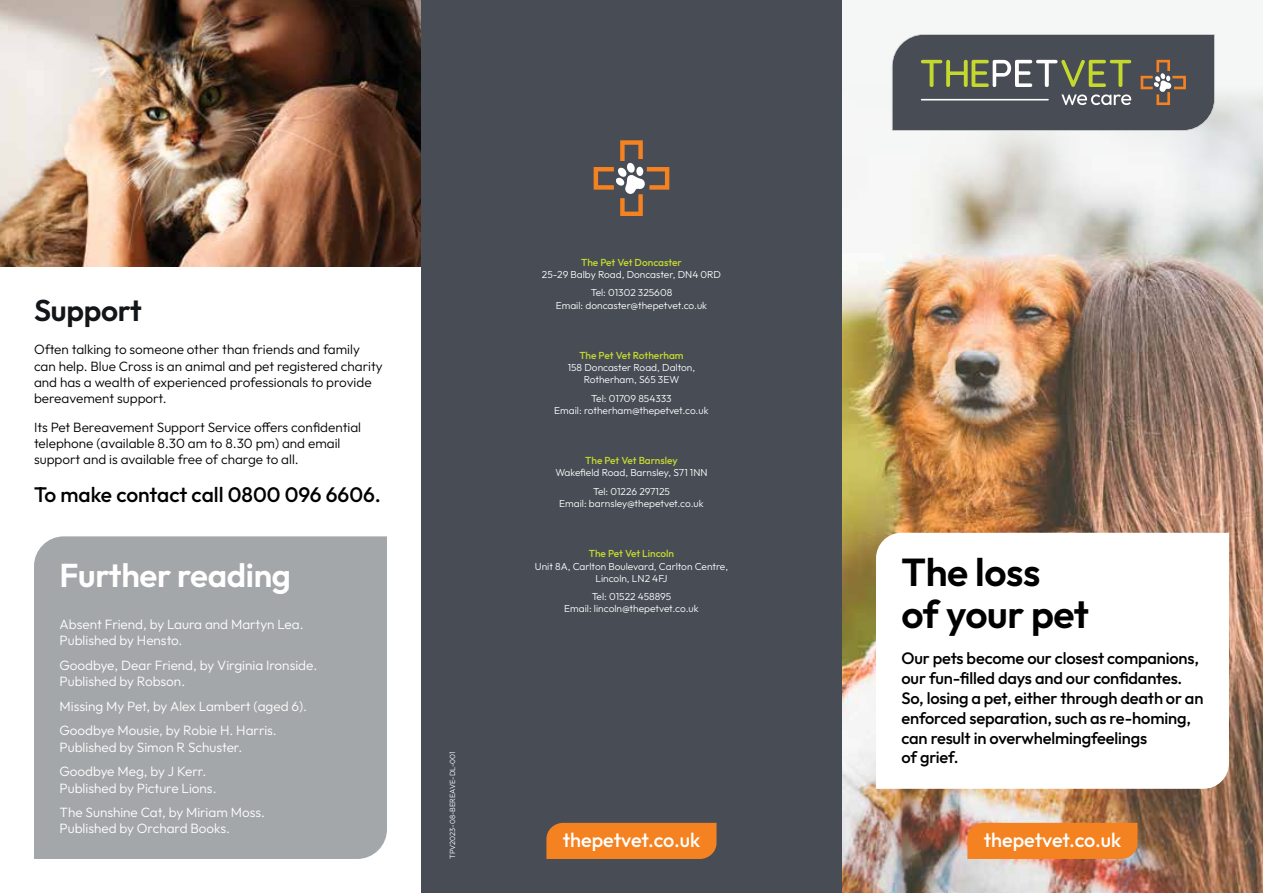
<style>
.page{position:relative;width:1263px;height:893px;background:#fff}
.page>*{position:absolute;margin:0;border:0;box-sizing:border-box;transform-origin:0 0}
.t1{font:600 39px/42px "Outfit";letter-spacing:-.01em;color:#000}
.t2{font:600 33px "Outfit";letter-spacing:-.01em;color:#fff}
.t3{font:600 30px "Outfit";letter-spacing:-.01em;color:#121618}
.t4{font:500 21px "Outfit";color:#000}
.t5{font:500 19.95px "Outfit";color:#fff}
.t6{font:500 16.5px/19.8px "Outfit";letter-spacing:-.01em;color:#000}
.t7{font:300 13.5px/16.2px "Outfit";color:#000}
.t8{font:300 13.5px/24.8px "Outfit";color:#fff}
.t9{font:300 10.2px/12.1px "Outfit";color:#fff;text-align:center}
.t10{font:500 10.2px "Outfit";color:#c4d82e}
.t11{font:300 7.5px "Outfit";color:#fff}
</style>
<div class="page">
<img style="left:0;top:0;width:421px;height:266px">
<img style="left:842px;top:236px;width:421px;height:657px">
<svg style="left:842px;top:62px;width:421px;height:174px;fill:#eeefef"></svg>
<div style="left:421px;top:0;width:421px;height:893px;background:#474c55"></div>
<div style="left:34px;top:536px;width:353px;height:323px;background:#a4a7a9"></div>
<div style="left:546px;top:823px;width:170px;height:36px;background:#f58220"></div>
<div style="left:967px;top:823px;width:170px;height:36px;background:#f58220"></div>
<svg style="left:892px;top:34px;width:323px;height:97px;background:#5a5e5e"></svg>
<hr style="left:921px;top:99px;width:128px;height:1px;background:#fff">
<svg style="left:594px;top:140px;width:75px;height:76px"></svg>
<svg style="left:876px;top:533px;width:353px;height:256px"></svg>
<h3 class="t3" style="left:34px;top:294px;width:109px">Support</h3>
<h3 class="t7" style="left:34px;top:341px;width:350px">Often talking to someone other than friends and family can help. Blue Cross is an animal and pet registered charity and has a wealth of experienced professionals to provide bereavement support.</h3>
<h3 class="t7" style="left:34px;top:419px;width:329px">Its Pet Bereavement Support Service offers confidential telephone (available 8.30 am to 8.30 pm) and email support and is available free of charge to all.</h3>
<h3 class="t4" style="left:34px;top:483px;width:349px">To make contact call 0800 096 6606.</h3>
<h2 class="t2" style="left:60px;top:557px;width:233px">Further reading</h2>
<h3 class="t8" style="left:60px;top:616px;width:246px;line-height:16.2px">Absent Friend, by Laura and Martyn Lea.<br>Published by Hensto.</h3>
<h3 class="t8" style="left:60px;top:657px;width:259px;line-height:16.2px">Goodbye, Dear Friend, by Virginia Ironside.<br>Published by Robson.</h3>
<h3 class="t8" style="left:60px;top:693px;width:249px">Missing My Pet, by Alex Lambert (aged 6).<br>Goodbye Mousie, by Robie H. Harris.</h3>
<h3 class="t8" style="left:60px;top:734px;width:184px">Published by Simon R Schuster.<br>Goodbye Meg, by J Kerr.</h3>
<h3 class="t8" style="left:60px;top:775px;width:207px">Published by Picture Lions.<br>The Sunshine Cat, by Miriam Moss.</h3>
<h3 class="t8" style="left:60px;top:816px;width:172px">Published by Orchard Books.</h3>
<p class="t11" style="left:448px;top:859px;width:109px;rotate:-90deg">TPV2023-08-BEREAVE-DL-001</p>
<p class="t10" style="left:581px;top:257px;width:102px">The Pet Vet Doncaster</p>
<p class="t9" style="left:542px;top:265px;width:181px;line-height:18.5px">25-29 Balby Road, Doncaster, DN4 0RD<br>Tel: 01302 325608</p>
<p class="t9" style="left:556px;top:299px;width:153px">Email: doncaster@thepetvet.co.uk</p>
<p class="t10" style="left:579px;top:350px;width:106px">The Pet Vet Rotherham</p>
<p class="t9" style="left:568px;top:361px;width:129px">158 Doncaster Road, Dalton,<br>Rotherham, S65 3EW</p>
<p class="t9" style="left:554px;top:392px;width:156px">Tel: 01709 854333<br>Email: rotherham@thepetvet.co.uk</p>
<p class="t10" style="left:585px;top:455px;width:94px">The Pet Vet Barnsley</p>
<p class="t9" style="left:555px;top:464px;width:154px;line-height:18.5px">Wakefield Road, Barnsley, S71 1NN<br>Tel: 01226 297125</p>
<p class="t9" style="left:559px;top:497px;width:146px">Email: barnsley@thepetvet.co.uk</p>
<p class="t10" style="left:589px;top:548px;width:87px">The Pet Vet Lincoln</p>
<p class="t9" style="left:535px;top:560px;width:195px">Unit 8A, Carlton Boulevard, Carlton Centre,<br>Lincoln, LN2 4FJ</p>
<p class="t9" style="left:564px;top:590px;width:136px">Tel: 01522 458895<br>Email: lincoln@thepetvet.co.uk</p>
<h1 class="t1" style="left:901px;top:551px;width:189px">The loss<br>of your pet</h1>
<h3 class="t6" style="left:901px;top:648px;width:303px">Our pets become our closest companions, our fun-filled days and our confidantes.<br>So, losing a pet, either through death or an enforced separation, such as re-homing, can result in overwhelmingfeelings<br>of grief.</h3>
<h3 class="t5" style="left:563px;top:829px;width:139px">thepetvet.co.uk</h3>
<h3 class="t5" style="left:984px;top:829px;width:139px">thepetvet.co.uk</h3>
</div>
